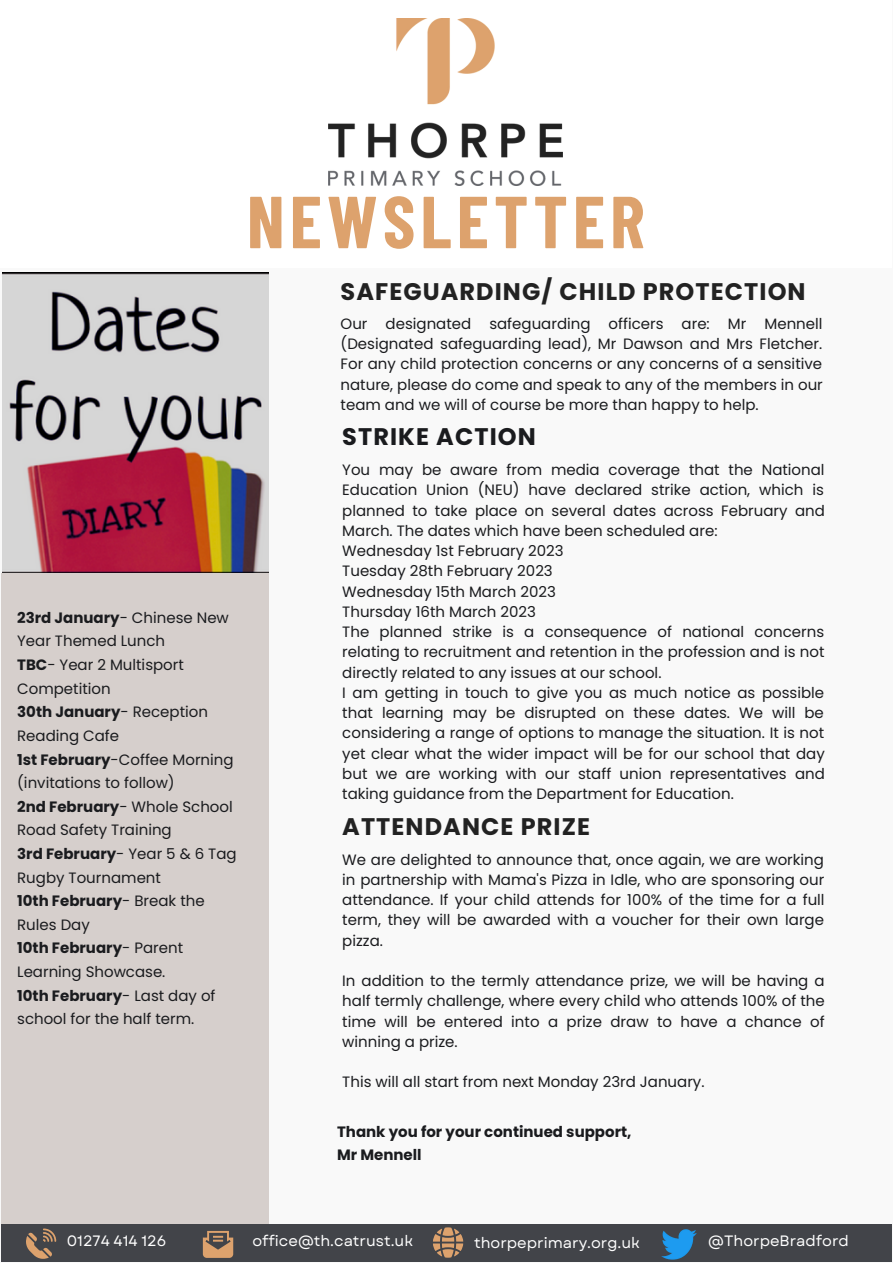
<style>
.page{position:relative;width:893px;height:1264px;background:#fff}
.page>*{position:absolute;margin:0;border:0;box-sizing:border-box;transform-origin:0 0}
.t1{font:700 73.5px "Barlow Condensed";letter-spacing:.07em;color:#dda26d}
.t2{font:700 24px "Poppins";letter-spacing:.045em;color:#222}
.t3{font:700 24px "Poppins";letter-spacing:.045em;color:#1a1b1e}
.t4{font:15px/20.2px "Poppins";color:#1a1b1e;text-align:justify}
.t5{font:15px "Garet";color:#fff}
.t6{font:700 15px/23.5px "Poppins";color:#1a1b1e}
.s1{font-weight:700}
</style>
<div class="page">
<div style="left:0;top:0;width:892px;height:1262px;background:#f9f9f9"></div>
<img style="left:2px;top:272px;width:267px;height:301px">
<div style="left:1px;top:573px;width:268px;height:661px;background:#d6cfcc"></div>
<div style="left:1px;top:1224px;width:890px;height:37px;background:#424449"></div>
<div style="left:0;top:0;width:891px;height:268px;background:#fff"></div>
<img style="left:328px;top:18px;width:234px;height:168px">
<svg style="left:26px;top:1228px;width:30px;height:30px"></svg>
<svg style="left:203px;top:1231px;width:30px;height:26px"></svg>
<svg style="left:433px;top:1227px;width:30px;height:30px"></svg>
<img style="left:661px;top:1229px;width:35px;height:29px">
<h1 class="t1" style="left:247px;top:175px;width:399px">NEWSLETTER</h1>
<h2 class="t2" style="left:340px;top:275px;width:466px">SAFEGUARDING/ CHILD PROTECTION</h2>
<p class="t4" style="left:17px;top:606px;width:221px;line-height:23.5px;text-align:left"><span class="s1">23rd January</span>- Chinese New<br>Year Themed Lunch<br><span class="s1">TBC</span>- Year 2 Multisport<br>Competition<br><span class="s1">30th January</span>- Reception<br>Reading Cafe<br><span class="s1">1st February</span>-Coffee Morning (invitations to follow)<br><span class="s1">2nd February</span>- Whole School<br>Road Safety Training<br><span class="s1">3rd February</span>- Year 5 &amp; 6 Tag<br>Rugby Tournament<br><span class="s1">10th February</span>- Break the<br>Rules Day<br><span class="s1">10th February</span>- Parent<br>Learning Showcase.<br><span class="s1">10th February</span>- Last day of school for the half term.</p>
<p class="t4" style="left:340px;top:313px;width:484px">Our designated safeguarding officers are: Mr Mennell (Designated safeguarding lead), Mr Dawson and Mrs Fletcher.<br>For any child protection concerns or any concerns of a sensitive nature, please do come and speak to any of the members in our team and we will of course be more than happy to help.</p>
<h2 class="t3" style="left:342px;top:420px;width:195px">STRIKE ACTION</h2>
<p class="t4" style="left:342px;top:460px;width:484px;text-align:left">You may be aware from media coverage that the National Education Union (NEU) have declared strike action, which is planned to take place on several dates across February and March. The dates which have been scheduled are:<br>Wednesday 1st February 2023<br>Tuesday 28th February 2023<br>Wednesday 15th March 2023<br>Thursday 16th March 2023<br>The planned strike is a consequence of national concerns relating to recruitment and retention in the profession and is not directly related to any issues at our school.<br>I am getting in touch to give you as much notice as possible that learning may be disrupted on these dates. We will be considering a range of options to manage the situation. It is not yet clear what the wider impact will be for our school that day but we are working with our staff union representatives and taking guidance from the Department for Education.</p>
<h2 class="t2" style="left:342px;top:809px;width:249px">ATTENDANCE PRIZE</h2>
<p class="t4" style="left:342px;top:849px;width:484px">We are delighted to announce that, once again, we are working in partnership with Mama's Pizza in Idle, who are sponsoring our attendance. If your child attends for 100% of the time for a full term, they will be awarded with a voucher for their own large pizza.</p>
<p class="t4" style="left:342px;top:970px;width:484px">In addition to the termly attendance prize, we will be having a half termly challenge, where every child who attends 100% of the time will be entered into a prize draw to have a chance of winning a prize.</p>
<p class="t4" style="left:342px;top:1072px;width:363px">This will all start from next Monday 23rd January.</p>
<p class="t6" style="left:337px;top:1119px;width:296px">Thank you for your continued support,<br>Mr Mennell</p>
<p class="t5" style="left:67px;top:1230px;width:101px">01274 414 126</p>
<p class="t5" style="left:252px;top:1230px;width:162px">office@th.catrust.uk</p>
<p class="t5" style="left:708px;top:1229px;width:142px">@ThorpeBradford</p>
<p class="t5" style="left:474px;top:1231px;width:167px">thorpeprimary.org.uk</p>
</div>
